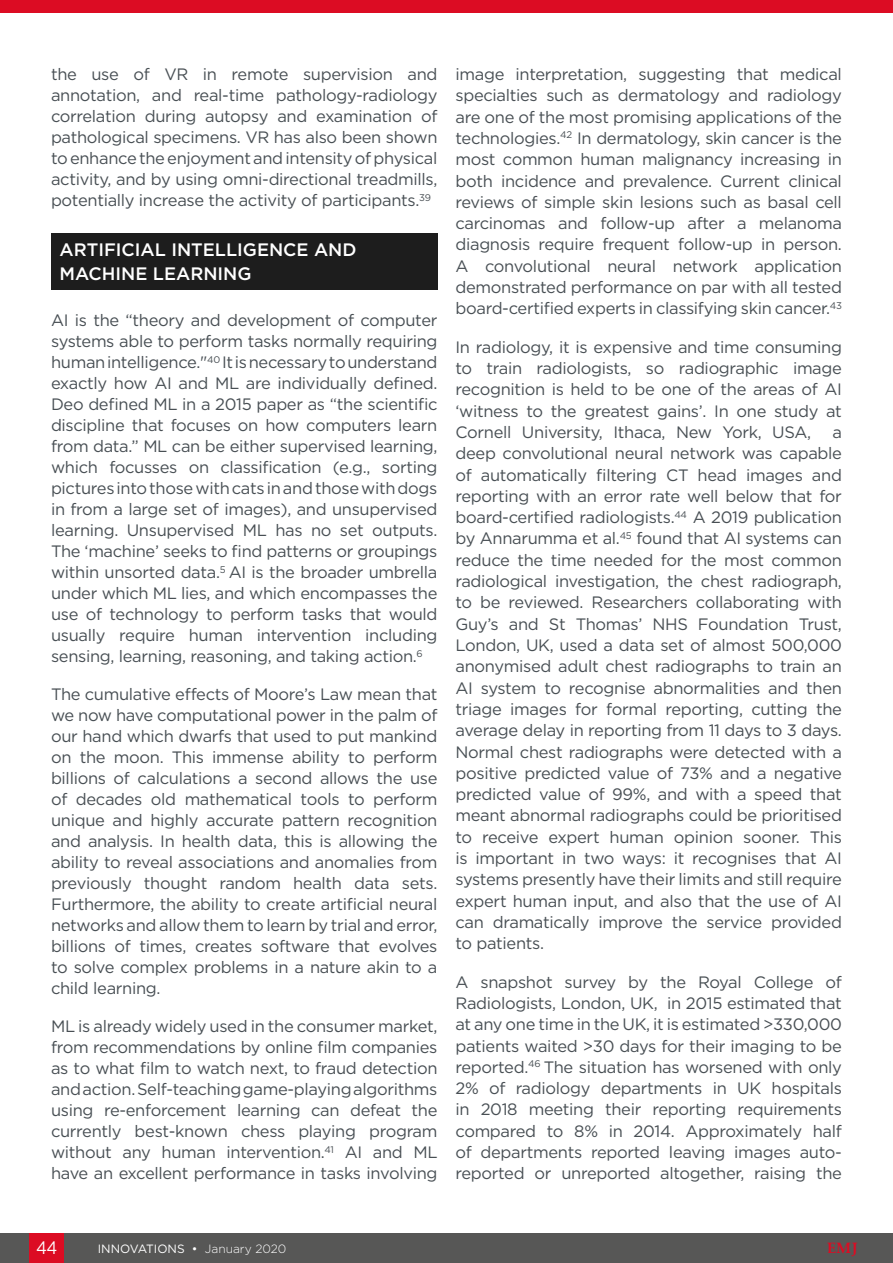
<style>
.page{position:relative;width:893px;height:1263px;background:#fff}
.page>*{position:absolute;margin:0;border:0;box-sizing:border-box;transform-origin:0 0}
.H1__Heading_1{font:500 18px/24px "Gotham";color:#fff}
.t1{font:18px "Gotham";color:#fff;scale:.9 1}
.Body_Text{font:16.5px/21.3px "Gotham";letter-spacing:-.02em;color:#484f54;text-align:justify}
.t2{font:700 15px "Palatino Linotype";color:#dc0c23}
.t3{font:12px "Gotham";color:#fff}
.s1{font-weight:300}
</style>
<div class="page">
<div style="left:0;top:1233px;width:893px;height:30px;background:#575756"></div>
<div style="left:30px;top:1233px;width:34px;height:30px;background:#dc0c23"></div>
<div style="left:0;top:0;width:893px;height:13px;background:#dc0c23"></div>
<div style="left:51px;top:233px;width:386px;height:56px;background:#1d1d1d"></div>
<p class="Body_Text" style="left:51px;top:63px;width:388px">the use of VR in remote supervision and annotation, and real-time pathology-radiology correlation during autopsy and examination of pathological specimens. VR has also been shown to enhance the enjoyment and intensity of physical activity, and by using omni-directional treadmills, potentially increase the activity of participants.<sup>39</sup></p>
<p class="H1__Heading_1" style="left:60px;top:237px;width:299px">ARTIFICIAL INTELLIGENCE AND<br>MACHINE LEARNING</p>
<p class="Body_Text" style="left:51px;top:309px;width:388px">AI is the “theory and development of computer systems able to perform tasks normally requiring human intelligence."<sup>40</sup> It is necessary to understand exactly how AI and ML are individually defined.<br>Deo defined ML in a 2015 paper as “the scientific discipline that focuses on how computers learn from data.” ML can be either supervised learning, which focusses on classification (e.g., sorting pictures into those with cats in and those with dogs in from a large set of images), and unsupervised learning. Unsupervised ML has no set outputs.<br>The ‘machine’ seeks to find patterns or groupings within unsorted data.<sup>5</sup> AI is the broader umbrella under which ML lies, and which encompasses the use of technology to perform tasks that would usually require human intervention including sensing, learning, reasoning, and taking action.<sup>6</sup></p>
<p class="Body_Text" style="left:51px;top:683px;width:388px">The cumulative effects of Moore’s Law mean that we now have computational power in the palm of our hand which dwarfs that used to put mankind on the moon. This immense ability to perform billions of calculations a second allows the use of decades old mathematical tools to perform unique and highly accurate pattern recognition and analysis. In health data, this is allowing the ability to reveal associations and anomalies from previously thought random health data sets.<br>Furthermore, the ability to create artificial neural networks and allow them to learn by trial and error, billions of times, creates software that evolves to solve complex problems in a nature akin to a child learning.</p>
<p class="Body_Text" style="left:51px;top:1015px;width:388px">ML is already widely used in the consumer market, from recommendations by online film companies as to what film to watch next, to fraud detection and action. Self-teaching game-playing algorithms using re-enforcement learning can defeat the currently best-known chess playing program without any human intervention.<sup>41</sup> AI and ML have an excellent performance in tasks involving</p>
<p class="Body_Text" style="left:455px;top:63px;width:388px">image interpretation, suggesting that medical specialties such as dermatology and radiology are one of the most promising applications of the technologies.<sup>42</sup> In dermatology, skin cancer is the most common human malignancy increasing in both incidence and prevalence. Current clinical reviews of simple skin lesions such as basal cell carcinomas and follow-up after a melanoma diagnosis require frequent follow-up in person.<br>A convolutional neural network application demonstrated performance on par with all tested board-certified experts in classifying skin cancer.<sup>43</sup></p>
<p class="Body_Text" style="left:455px;top:336px;width:388px">In radiology, it is expensive and time consuming to train radiologists, so radiographic image recognition is held to be one of the areas of AI ‘witness to the greatest gains’. In one study at Cornell University, Ithaca, New York, USA,</p>
<p class="Body_Text" style="left:455px;top:421px;width:388px;text-indent:377px">a deep convolutional neural network was capable of automatically filtering CT head images and reporting with an error rate well below that for board-certified radiologists.<sup>44</sup> A 2019 publication by Annarumma et al.<sup>45</sup> found that AI systems can reduce the time needed for the most common radiological investigation, the chest radiograph, to be reviewed. Researchers collaborating with Guy’s and St Thomas’ NHS Foundation Trust, London, UK, used a data set of almost 500,000 anonymised adult chest radiographs to train an AI system to recognise abnormalities and then triage images for formal reporting, cutting the average delay in reporting from 11 days to 3 days.<br>Normal chest radiographs were detected with a positive predicted value of 73% and a negative predicted value of 99%, and with a speed that meant abnormal radiographs could be prioritised to receive expert human opinion sooner. This is important in two ways: it recognises that AI systems presently have their limits and still require expert human input, and also that the use of AI can dramatically improve the service provided to patients.</p>
<p class="Body_Text" style="left:455px;top:971px;width:388px">A snapshot survey by the Royal College of Radiologists, London, UK, in 2015 estimated that at any one time in the UK, it is estimated &gt;330,000 patients waited &gt;30 days for their imaging to be reported.<sup>46</sup> The situation has worsened with only 2% of radiology departments in UK hospitals in 2018 meeting their reporting requirements compared to 8% in 2014. Approximately half of departments reported leaving images auto&shy;reported or unreported altogether, raising the</p>
<p class="t1" style="left:36px;top:1236px;width:25px">44</p>
<p class="t3" style="left:98px;top:1241px;width:190px">INNOVATIONS • <span class="s1">January 2020</span></p>
<p class="t2" style="left:827px;top:1238px;width:32px">EMJ</p>
</div>
